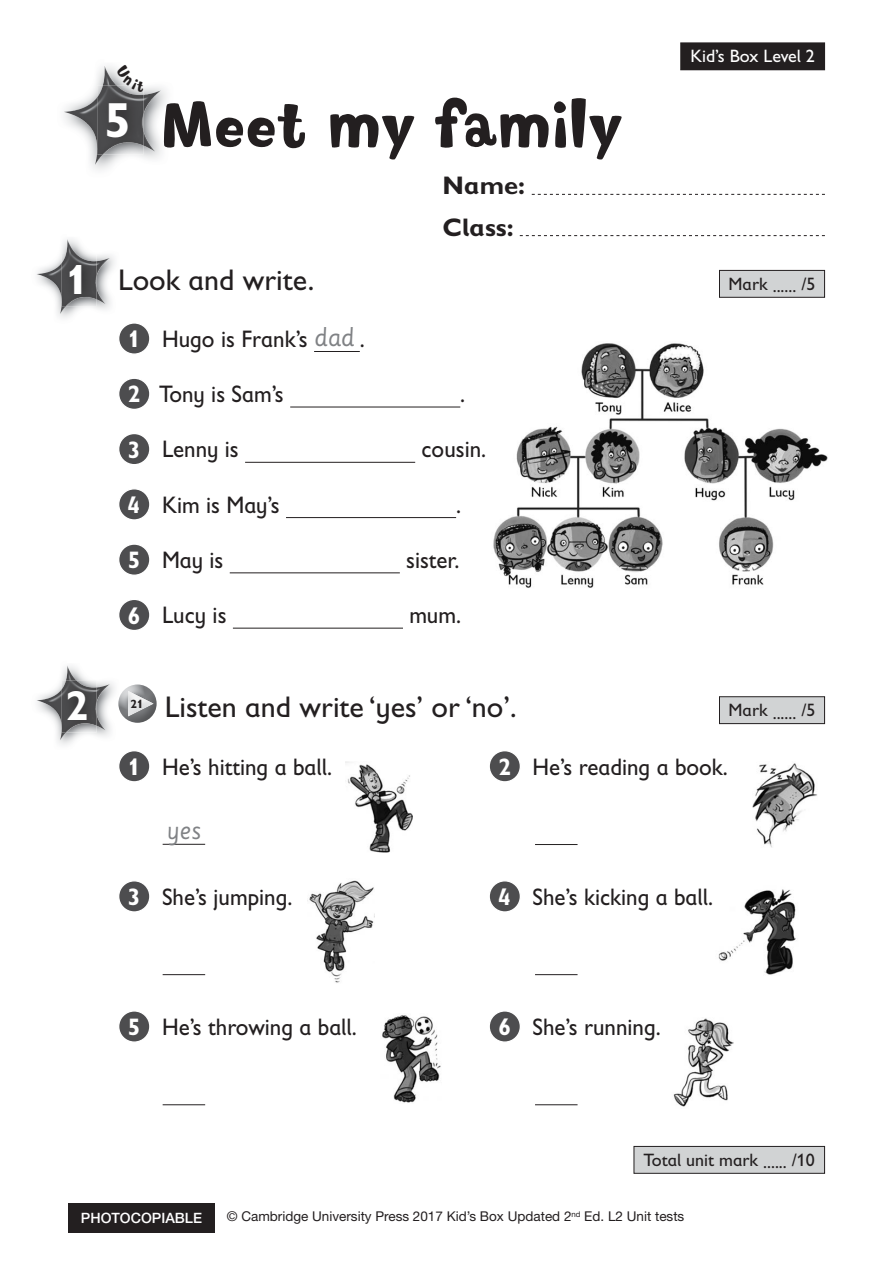
<style>
.page{position:relative;width:893px;height:1263px;background:#fff}
.page>*{position:absolute;margin:0;border:0;box-sizing:border-box;transform-origin:0 0}
.t1{font:64.5px "Softie";color:#231f20}
.t2{font:700 42px "Gill Sans Infant Std";color:#fff}
.t3{font:30px "Gill Sans Infant Std";color:#231f20}
.t4{font:700 25.5px/41.7px "Gill Sans Infant Std";color:#231f20}
.t5{font:24px "Gill Sans Infant Std";color:#231f20;scale:.96 1}
.t6{font:24px "Sassoon Primary";color:#808285;scale:.96 1}
.t7{font:18px "Gill Sans Infant Std";color:#231f20}
.t8{font:18px "Gill Sans Infant Std";color:#fff}
.t9{font:500 14.25px "Helvetica Neue LT Std";color:#fff}
.t10{font:13.5px "Helvetica Neue LT Std";color:#231f20}
.t11{font:700 12px "Gill Sans Infant Std";color:#231f20}
.s1{font-weight:700;font-size:42px;color:#fff}
.s2{font-weight:700;color:#fff}
.s3{font-family:"Sassoon Primary";color:#808285}
</style>
<div class="page">
<div style="left:68px;top:1203px;width:147px;height:30px;background:#231f20"></div>
<div style="left:681px;top:43px;width:144px;height:27px;background:#231f20"></div>
<svg style="left:532px;top:194px;width:293px;height:1px"></svg>
<svg style="left:520px;top:235px;width:305px;height:1px"></svg>
<img style="left:718px;top:889px;width:78px;height:86px">
<img style="left:493px;top:343px;width:335px;height:245px">
<img style="left:64px;top:88px;width:103px;height:82px">
<img style="left:64px;top:66px;width:97px;height:49px">
<img style="left:97px;top:85px;width:46px;height:70px">
<img style="left:36px;top:255px;width:79px;height:63px">
<img style="left:37px;top:239px;width:73px;height:37px">
<img style="left:62px;top:254px;width:35px;height:52px">
<div style="left:719px;top:270px;width:106px;height:27px;background:#d1d3d4"></div>
<div style="left:719px;top:270px;width:106px;height:28px;border:1px solid #231f20"></div>
<img style="left:36px;top:665px;width:79px;height:80px">
<img style="left:37px;top:666px;width:73px;height:37px">
<img style="left:62px;top:680px;width:35px;height:52px">
<img style="left:118px;top:684px;width:39px;height:39px">
<img style="left:128px;top:692px;width:25px;height:24px">
<div style="left:719px;top:697px;width:106px;height:27px;background:#d1d3d4"></div>
<div style="left:719px;top:696px;width:106px;height:28px;border:1px solid #231f20"></div>
<div style="left:119px;top:323px;width:31px;height:31px;background:#4d4d4f;border-radius:50%"></div>
<div style="left:118px;top:322px;width:33px;height:33px;border:1px solid #fff;border-radius:50%"></div>
<hr style="left:314px;top:351px;width:46px;height:1px;background:#231f20">
<div style="left:119px;top:378px;width:31px;height:31px;background:#4d4d4f;border-radius:50%"></div>
<div style="left:118px;top:378px;width:33px;height:32px;border:1px solid #fff;border-radius:50%"></div>
<hr style="left:290px;top:407px;width:170px;height:1px;background:#231f20">
<div style="left:119px;top:433px;width:31px;height:32px;background:#4d4d4f;border-radius:50%"></div>
<div style="left:118px;top:433px;width:33px;height:32px;border:1px solid #fff;border-radius:50%"></div>
<hr style="left:245px;top:462px;width:170px;height:1px;background:#231f20">
<div style="left:119px;top:489px;width:31px;height:31px;background:#4d4d4f;border-radius:50%"></div>
<div style="left:118px;top:488px;width:33px;height:33px;border:1px solid #fff;border-radius:50%"></div>
<hr style="left:286px;top:517px;width:170px;height:1px;background:#231f20">
<div style="left:119px;top:544px;width:31px;height:31px;background:#4d4d4f;border-radius:50%"></div>
<div style="left:118px;top:543px;width:33px;height:33px;border:1px solid #fff;border-radius:50%"></div>
<hr style="left:230px;top:572px;width:170px;height:1px;background:#231f20">
<div style="left:119px;top:599px;width:31px;height:31px;background:#4d4d4f;border-radius:50%"></div>
<div style="left:118px;top:599px;width:33px;height:32px;border:1px solid #fff;border-radius:50%"></div>
<hr style="left:233px;top:628px;width:170px;height:1px;background:#231f20">
<div style="left:119px;top:751px;width:31px;height:31px;background:#4d4d4f;border-radius:50%"></div>
<div style="left:118px;top:750px;width:33px;height:32px;border:1px solid #fff;border-radius:50%"></div>
<div style="left:489px;top:751px;width:31px;height:31px;background:#4d4d4f;border-radius:50%"></div>
<div style="left:488px;top:750px;width:33px;height:32px;border:1px solid #fff;border-radius:50%"></div>
<hr style="left:163px;top:844px;width:42px;height:1px;background:#231f20">
<hr style="left:535px;top:844px;width:43px;height:1px;background:#231f20">
<div style="left:119px;top:881px;width:31px;height:31px;background:#4d4d4f;border-radius:50%"></div>
<div style="left:118px;top:880px;width:33px;height:33px;border:1px solid #fff;border-radius:50%"></div>
<div style="left:489px;top:881px;width:31px;height:31px;background:#4d4d4f;border-radius:50%"></div>
<div style="left:488px;top:880px;width:33px;height:33px;border:1px solid #fff;border-radius:50%"></div>
<hr style="left:163px;top:974px;width:42px;height:1px;background:#231f20">
<hr style="left:535px;top:974px;width:43px;height:1px;background:#231f20">
<div style="left:119px;top:1011px;width:31px;height:31px;background:#4d4d4f;border-radius:50%"></div>
<div style="left:118px;top:1010px;width:33px;height:33px;border:1px solid #fff;border-radius:50%"></div>
<div style="left:489px;top:1011px;width:31px;height:31px;background:#4d4d4f;border-radius:50%"></div>
<div style="left:488px;top:1010px;width:33px;height:33px;border:1px solid #fff;border-radius:50%"></div>
<hr style="left:163px;top:1104px;width:42px;height:1px;background:#231f20">
<hr style="left:535px;top:1104px;width:43px;height:1px;background:#231f20">
<img style="left:345px;top:761px;width:67px;height:91px">
<img style="left:753px;top:763px;width:64px;height:84px">
<img style="left:307px;top:880px;width:67px;height:103px">
<img style="left:382px;top:1015px;width:59px;height:88px">
<img style="left:673px;top:1018px;width:61px;height:89px">
<div style="left:634px;top:1146px;width:191px;height:27px;background:#d1d3d4"></div>
<div style="left:634px;top:1146px;width:191px;height:28px;border:1px solid #231f20"></div>
<svg style="left:116px;top:66px;width:29px;height:26px"></svg>
<h1 class="t1" style="left:104px;top:84px;width:520px"><sup>5</sup> Meet my family</h1>
<p class="t3" style="left:66px;top:263px;width:250px"><span class="s1">1</span> Look and write.</p>
<p class="t5" style="left:128px;top:325px;width:248px"><span class="s2">1</span> Hugo is Frank’s <span class="s3">dad</span> .</p>
<p class="t5" style="left:128px;top:380px;width:164px"><span class="s2">2</span> Tony is Sam’s</p>
<p class="t4" style="left:442px;top:164px;width:84px">Name:<br>Class:</p>
<p class="t5" style="left:460px;top:380px;width:7px">.</p>
<p class="t5" style="left:128px;top:436px;width:117px"><span class="s2">3</span> Lenny is</p>
<p class="t5" style="left:422px;top:436px;width:69px">cousin.</p>
<p class="t5" style="left:128px;top:491px;width:160px"><span class="s2">4</span> Kim is May’s</p>
<p class="t5" style="left:456px;top:491px;width:7px">.</p>
<p class="t5" style="left:128px;top:546px;width:101px"><span class="s2">5</span> May is</p>
<p class="t5" style="left:406px;top:546px;width:57px">sister.</p>
<p class="t5" style="left:128px;top:601px;width:104px"><span class="s2">6</span> Lucy is</p>
<p class="t5" style="left:409px;top:601px;width:55px">mum.</p>
<p class="t8" style="left:690px;top:46px;width:126px">Kid’s Box Level 2</p>
<p class="t7" style="left:729px;top:275px;width:88px">Mark ...... /5</p>
<h2 class="t2" style="left:66px;top:681px;width:25px">2</h2>
<p class="t11" style="left:130px;top:697px;width:15px">21</p>
<p class="t3" style="left:165px;top:689px;width:353px">Listen and write ‘yes’ or ‘no’.</p>
<p class="t7" style="left:729px;top:701px;width:88px">Mark ...... /5</p>
<p class="t5" style="left:128px;top:753px;width:214px"><span class="s2">1</span> He’s hitting a ball.</p>
<p class="t5" style="left:498px;top:753px;width:241px"><span class="s2">2</span> He’s reading a book.</p>
<p class="t6" style="left:166px;top:816px;width:38px">yes</p>
<p class="t5" style="left:128px;top:883px;width:173px"><span class="s2">3</span> She’s jumping.</p>
<p class="t5" style="left:498px;top:883px;width:225px"><span class="s2">4</span> She’s kicking a ball.</p>
<p class="t5" style="left:128px;top:1013px;width:240px"><span class="s2">5</span> He’s throwing a ball.</p>
<p class="t5" style="left:498px;top:1013px;width:171px"><span class="s2">6</span> She’s running.</p>
<p class="t7" style="left:644px;top:1149px;width:173px">Total unit mark ...... /10</p>
<p class="t9" style="left:81px;top:1209px;width:123px">PHOTOCOPIABLE</p>
<p class="t10" style="left:227px;top:1208px;width:459px">© Cambridge University Press 2017 Kid’s Box Updated 2<sup>nd</sup> Ed. L2 Unit tests</p>
</div>
